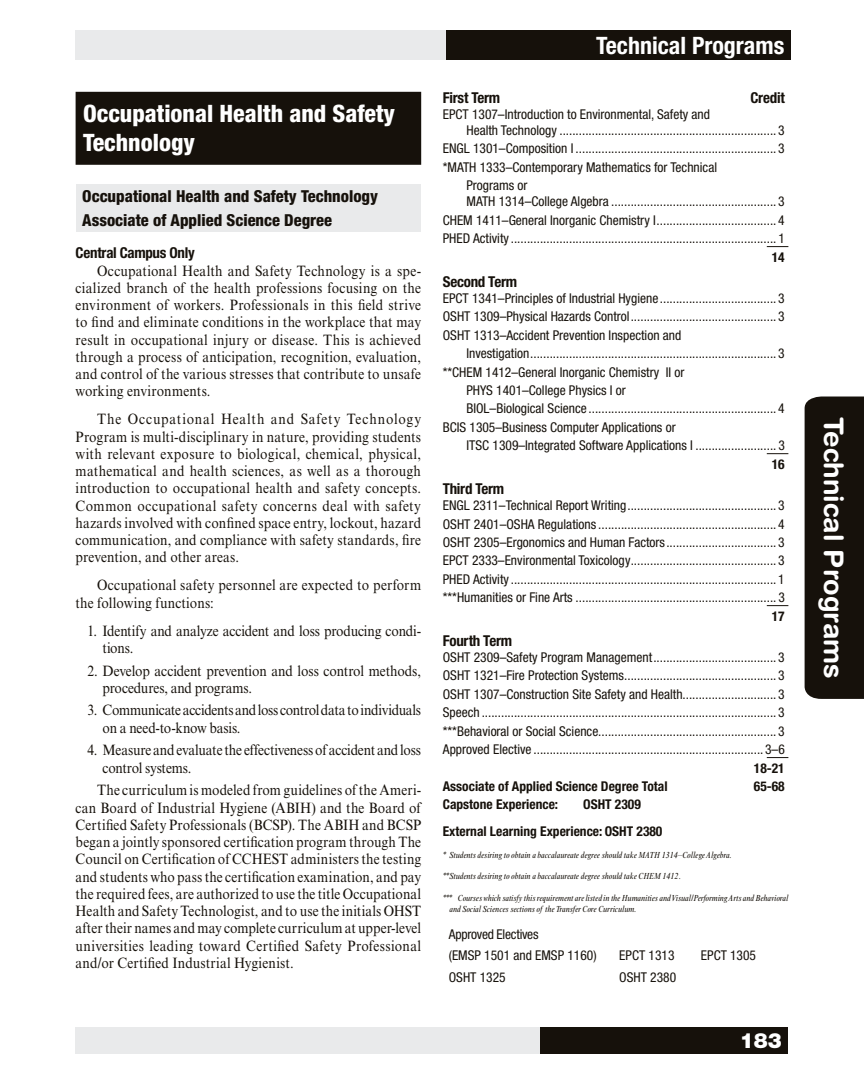
<style>
.page{position:relative;width:864px;height:1080px;background:#fff}
.page>*{position:absolute;margin:0;border:0;box-sizing:border-box;transform-origin:0 0}
.t1{font:700 27px "Helvetica Rounded LT Std";color:#fff}
.t2{font:800 condensed 24px/28.8px "Helvetica Neue LT Std";color:#fff}
.t3{font:700 condensed 24px "Helvetica Neue LT Std";color:#fff}
.t4{font:900 21px "Helvetica Neue LT Std";color:#fff}
.t5{font:800 condensed 16.5px/23.4px "Helvetica Neue LT Std";color:#16110b}
.t6{font:15px/17.2px "Times New Roman MT Std";letter-spacing:-.005em;color:#16110b;scale:.9 1}
.t7{font:15px/17.2px "Times New Roman MT Std";letter-spacing:.015em;color:#16110b;scale:.9 1}
.t8{font:700 condensed 15px "Helvetica Neue LT Std";letter-spacing:-.015em;color:#16110b}
.t9{font:condensed 13.5px/18.3px "Helvetica Neue LT Std";color:#16110b;text-align:justify}
.t10{font:700 condensed 13.5px/27px "Helvetica Neue LT Std";color:#16110b}
.t11{font:italic condensed 9px/10.8px "Times New Roman MT Std";color:#16110b}
</style>
<div class="page">
<div style="left:76px;top:31px;width:370px;height:29px;background:#e9eaeb"></div>
<div style="left:446px;top:31px;width:344px;height:29px;background:#16110b"></div>
<div style="left:805px;top:397px;width:59px;height:302px;background:#16110b"></div>
<div style="left:76px;top:1027px;width:464px;height:27px;background:#e9eaeb"></div>
<div style="left:540px;top:1027px;width:248px;height:27px;background:#16110b"></div>
<div style="left:76px;top:93px;width:344px;height:71px;background:#16110b"></div>
<div style="left:76px;top:92px;width:345px;height:73px;border:2px solid #16110b"></div>
<div style="left:76px;top:184px;width:344px;height:48px;background:#e9eaeb"></div>
<svg style="left:767px;top:246px;width:21px;height:1px"></svg>
<svg style="left:767px;top:453px;width:21px;height:1px"></svg>
<svg style="left:767px;top:605px;width:21px;height:1px"></svg>
<svg style="left:767px;top:757px;width:21px;height:1px"></svg>
<h2 class="t2" style="left:83px;top:99px;width:314px">Occupational Health and Safety<br>Technology</h2>
<p class="t5" style="left:82px;top:184px;width:297px">Occupational Health and Safety Technology<br>Associate of Applied Science Degree</p>
<p class="t8" style="left:76px;top:244px;width:121px">Central Campus Only</p>
<p class="t6" style="left:76px;top:262px;width:386px;text-align:justify;text-indent:22px">Occupational Health and Safety Technology is a spe&shy;cialized branch of the health professions focusing on the environment of workers. Professionals in this field strive to find and eliminate conditions in the workplace that may result in occupational injury or disease. This is achieved through a process of anticipation, recognition, evaluation, and control of the various stresses that contribute to unsafe working environments.</p>
<p class="t6" style="left:76px;top:411px;width:386px;text-align:justify;text-indent:22px">The Occupational Health and Safety Technology Program is multi-disciplinary in nature, providing students with relevant exposure to biological, chemical, physical, mathematical and health sciences, as well as a thorough introduction to occupational health and safety concepts.<br>Common occupational safety concerns deal with safety hazards involved with confined space entry, lockout, hazard communication, and compliance with safety standards, fire prevention, and other areas.</p>
<p class="t7" style="left:76px;top:577px;width:385px;text-indent:22px">Occupational safety personnel are expected to perform the following functions:</p>
<p class="t6" style="left:103px;top:622px;width:356px;text-indent:-15px">1. Identify and analyze accident and loss producing condi&shy;tions.</p>
<p class="t6" style="left:103px;top:662px;width:355px;text-indent:-15px">2. Develop accident prevention and loss control methods, procedures, and programs.</p>
<p class="t6" style="left:103px;top:702px;width:355px;text-indent:-15px">3. Communicate accidents and loss control data to individuals on a need-to-know basis.</p>
<p class="t6" style="left:103px;top:742px;width:355px;text-indent:-15px">4. Measure and evaluate the effectiveness of accident and loss control systems.</p>
<p class="t6" style="left:76px;top:782px;width:386px;text-align:justify;text-indent:22px">The curriculum is modeled from guidelines of the Ameri&shy;can Board of Industrial Hygiene (ABIH) and the Board of Certified Safety Professionals (BCSP). The ABIH and BCSP began a jointly sponsored certification program through The Council on Certification of CCHEST administers the testing and students who pass the certification examination, and pay the required fees, are authorized to use the title Occupational Health and Safety Technologist, and to use the initials OHST after their names and may complete curriculum at upper-level universities leading toward Certified Safety Professional and/or Certified Industrial Hygienist.</p>
<h2 class="t3" style="left:596px;top:31px;width:190px">Technical Programs</h2>
<p class="t8" style="left:443px;top:88px;width:59px">First Term</p>
<p class="t8" style="left:751px;top:88px;width:36px">Credit</p>
<p class="t9" style="left:466px;top:106px;width:320px;line-height:16.2px;text-indent:-24px">EPCT 1307–Introduction to Environmental, Safety and<br>Health Technology ................................................................... 3</p>
<p class="t9" style="left:443px;top:139px;width:344px">ENGL 1301–Composition I .............................................................. 3</p>
<p class="t9" style="left:443px;top:158px;width:276px">*MATH 1333–Contemporary Mathematics for Technical</p>
<p class="t9" style="left:466px;top:176px;width:63px">Programs or</p>
<p class="t9" style="left:443px;top:192px;width:344px;text-indent:24px">MATH 1314–College Algebra ................................................... 3<br>CHEM 1411–General Inorganic Chemistry I..................................... 4<br>PHED Activity .................................................................................. 1</p>
<p class="t10" style="left:772px;top:244px;width:14px">14</p>
<p class="t8" style="left:443px;top:272px;width:76px">Second Term</p>
<p class="t9" style="left:443px;top:289px;width:344px">EPCT 1341–Principles of Industrial Hygiene .................................... 3<br>OSHT 1309–Physical Hazards Control............................................. 3<br>OSHT 1313–Accident Prevention Inspection and</p>
<p class="t9" style="left:466px;top:344px;width:320px">Investigation............................................................................ 3</p>
<p class="t9" style="left:443px;top:363px;width:243px">**CHEM 1412–General Inorganic Chemistry II or</p>
<p class="t9" style="left:466px;top:381px;width:161px">PHYS 1401–College Physics I or</p>
<p class="t9" style="left:466px;top:399px;width:320px">BIOL–Biological Science .......................................................... 4</p>
<p class="t9" style="left:443px;top:418px;width:234px">BCIS 1305–Business Computer Applications or</p>
<p class="t9" style="left:467px;top:436px;width:320px">ITSC 1309–Integrated Software Applications I ......................... 3</p>
<p class="t10" style="left:772px;top:451px;width:14px">16</p>
<p class="t8" style="left:443px;top:480px;width:63px">Third Term</p>
<p class="t9" style="left:443px;top:496px;width:344px">ENGL 2311–Technical Report Writing.............................................. 3<br>OSHT 2401–OSHA Regulations ....................................................... 4<br>OSHT 2305–Ergonomics and Human Factors.................................. 3<br>EPCT 2333–Environmental Toxicology............................................. 3<br>PHED Activity .................................................................................. 1 ***Humanities or Fine Arts .............................................................. 3</p>
<p class="t10" style="left:772px;top:603px;width:14px">17</p>
<p class="t8" style="left:443px;top:631px;width:71px">Fourth Term</p>
<p class="t9" style="left:443px;top:648px;width:344px">OSHT 2309–Safety Program Management...................................... 3<br>OSHT 1321–Fire Protection Systems............................................... 3<br>OSHT 1307–Construction Site Safety and Health............................. 3<br>Speech ........................................................................................... 3 ***Behavioral or Social Science....................................................... 3<br>Approved Elective .......................................................................3–6</p>
<p class="t10" style="left:754px;top:755px;width:32px">18-21</p>
<p class="t10" style="left:443px;top:772px;width:226px">Associate of Applied Science Degree Total</p>
<p class="t10" style="left:754px;top:772px;width:32px">65-68</p>
<p class="t10" style="left:443px;top:791px;width:117px">Capstone Experience:</p>
<p class="t10" style="left:443px;top:791px;width:221px;text-indent:140px">OSHT 2309<br>External Learning Experience: OSHT 2380</p>
<p class="t11" style="left:443px;top:849px;width:291px">* Students desiring to obtain a baccalaureate degree should take MATH 1314–College Algebra.</p>
<p class="t11" style="left:443px;top:871px;width:240px">** Students desiring to obtain a baccalaureate degree should take CHEM 1412.</p>
<p class="t11" style="left:450px;top:892px;width:340px;text-indent:-7px">*** Courses which satisfy this requirement are listed in the Humanities andVisual/PerformingArts and Behavioral and Social Sciences sections of theTransfer Core Curriculum.</p>
<p class="t9" style="left:449px;top:923px;width:149px;line-height:21.6px">Approved Electives<br>(EMSP 1501 and EMSP 1160)</p>
<p class="t9" style="left:619px;top:946px;width:57px">EPCT 1313</p>
<p class="t9" style="left:701px;top:946px;width:57px">EPCT 1305</p>
<p class="t9" style="left:449px;top:968px;width:58px">OSHT 1325</p>
<p class="t9" style="left:619px;top:968px;width:58px">OSHT 2380</p>
<h3 class="t4" style="left:740px;top:1028px;width:44px">183</h3>
<h1 class="t1" style="left:850px;top:417px;width:263px;rotate:90deg">Technical Programs</h1>
</div>
